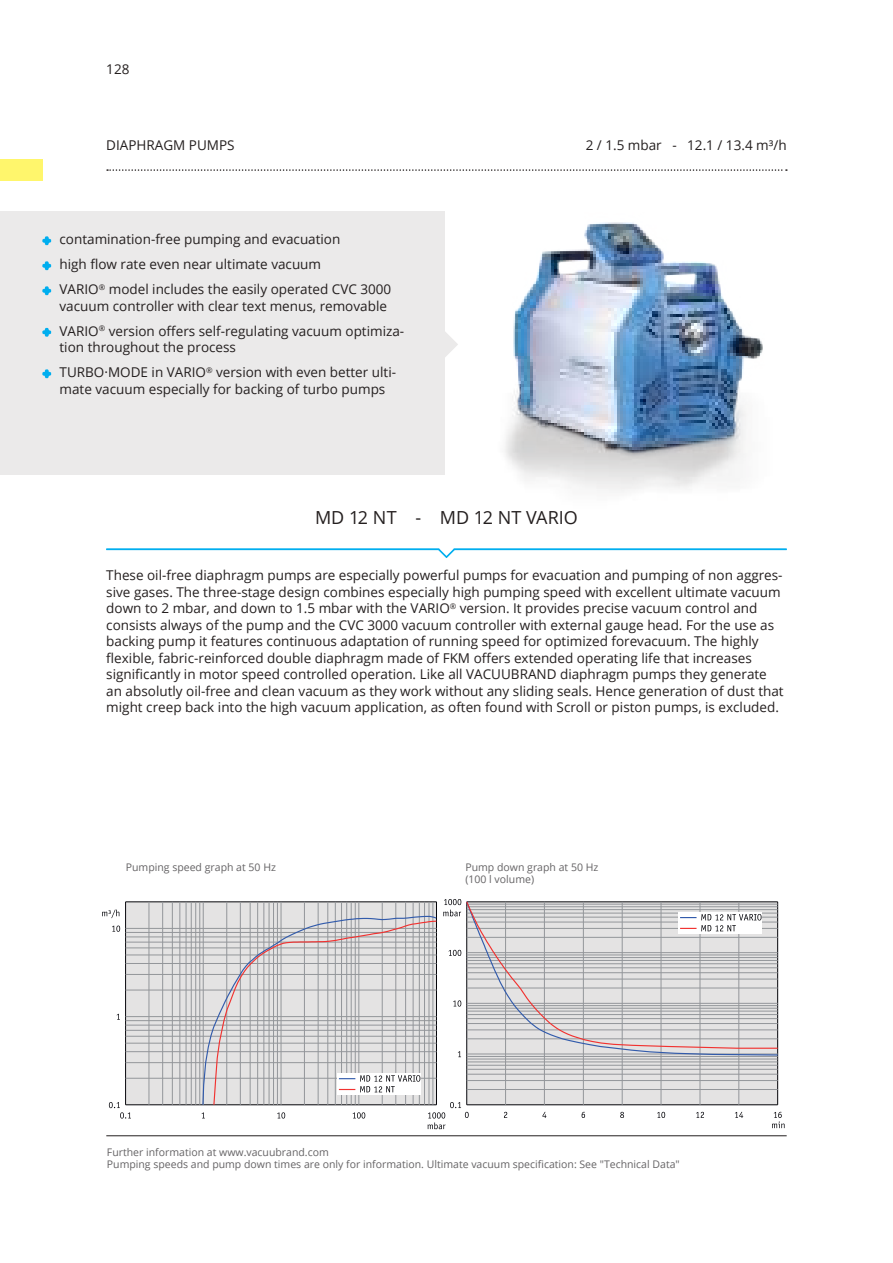
<style>
.page{position:relative;width:893px;height:1263px;background:#fff}
.page>*{position:absolute;margin:0;border:0;box-sizing:border-box;transform-origin:0 0}
.t1{font:18px "Open Sans";letter-spacing:-.055em;color:#241f1f}
.t2{font:13.5px/16.5px "Open Sans";color:#241f1f}
.t3{font:10.5px/12px "Open Sans";color:#656365}
.s1{font-family:"Cooper Black Std";font-style:italic;color:#00aeef}
</style>
<div class="page">
<svg style="left:444px;top:317px;width:14px;height:54px"></svg>
<div style="left:0;top:212px;width:444px;height:263px;background:#ebeaea"></div>
<svg style="left:107px;top:169px;width:680px;height:2px"></svg>
<div style="left:0;top:159px;width:43px;height:22px;background:#fff66c"></div>
<hr style="left:106px;top:1135px;width:681px;height:1px;background:#241f1f">
<svg style="left:106px;top:548px;width:681px;height:10px"></svg>
<img style="left:505px;top:222px;width:258px;height:270px">
<svg style="left:42px;top:236px;width:10px;height:10px"></svg>
<svg style="left:42px;top:261px;width:10px;height:10px"></svg>
<svg style="left:42px;top:286px;width:10px;height:10px"></svg>
<svg style="left:42px;top:327px;width:10px;height:10px"></svg>
<svg style="left:42px;top:369px;width:10px;height:10px"></svg>
<svg style="left:126px;top:902px;width:76px;height:202px;background:#dddcdd"></svg>
<hr style="left:125px;top:902px;width:1px;height:203px;background:#05050a">
<hr style="left:126px;top:1078px;width:310px;height:1px;background:#93969a">
<hr style="left:126px;top:1062px;width:310px;height:1px;background:#93969a">
<hr style="left:126px;top:1051px;width:310px;height:1px;background:#93969a">
<hr style="left:126px;top:1043px;width:310px;height:1px;background:#93969a">
<hr style="left:126px;top:1036px;width:310px;height:1px;background:#93969a">
<hr style="left:126px;top:1030px;width:310px;height:1px;background:#93969a">
<hr style="left:126px;top:1025px;width:310px;height:1px;background:#93969a">
<hr style="left:126px;top:1020px;width:310px;height:1px;background:#93969a">
<hr style="left:126px;top:1016px;width:310px;height:1px;background:#93969a">
<hr style="left:126px;top:990px;width:310px;height:1px;background:#93969a">
<hr style="left:126px;top:974px;width:310px;height:1px;background:#93969a">
<hr style="left:126px;top:963px;width:310px;height:1px;background:#93969a">
<hr style="left:126px;top:955px;width:310px;height:1px;background:#93969a">
<hr style="left:126px;top:948px;width:310px;height:1px;background:#93969a">
<hr style="left:126px;top:942px;width:310px;height:1px;background:#93969a">
<hr style="left:126px;top:937px;width:310px;height:1px;background:#93969a">
<hr style="left:126px;top:932px;width:310px;height:1px;background:#93969a">
<hr style="left:126px;top:928px;width:310px;height:1px;background:#93969a">
<svg style="left:112px;top:925px;width:8px;height:7px"></svg>
<svg style="left:102px;top:909px;width:17px;height:9px"></svg>
<hr style="left:126px;top:1104px;width:310px;height:1px;background:#05050a">
<hr style="left:126px;top:901px;width:310px;height:1px;background:#05050a">
<svg style="left:109px;top:1102px;width:22px;height:16px"></svg>
<hr style="left:149px;top:902px;width:1px;height:203px;background:#93969a">
<hr style="left:162px;top:902px;width:1px;height:203px;background:#93969a">
<hr style="left:172px;top:902px;width:1px;height:203px;background:#93969a">
<hr style="left:180px;top:902px;width:1px;height:203px;background:#93969a">
<hr style="left:186px;top:902px;width:1px;height:203px;background:#93969a">
<hr style="left:191px;top:902px;width:1px;height:203px;background:#93969a">
<hr style="left:195px;top:902px;width:1px;height:203px;background:#93969a">
<hr style="left:200px;top:902px;width:1px;height:203px;background:#93969a">
<div style="left:467px;top:902px;width:311px;height:203px;background:#e4e3e3"></div>
<hr style="left:777px;top:902px;width:1px;height:203px;background:#05050a">
<hr style="left:467px;top:1089px;width:311px;height:1px;background:#93969a">
<hr style="left:467px;top:1080px;width:311px;height:1px;background:#93969a">
<hr style="left:467px;top:1074px;width:311px;height:1px;background:#93969a">
<hr style="left:467px;top:1069px;width:311px;height:1px;background:#93969a">
<hr style="left:467px;top:1065px;width:311px;height:1px;background:#93969a">
<hr style="left:467px;top:1062px;width:311px;height:1px;background:#93969a">
<hr style="left:467px;top:1059px;width:311px;height:1px;background:#93969a">
<hr style="left:467px;top:1056px;width:311px;height:1px;background:#93969a">
<hr style="left:467px;top:1104px;width:311px;height:1px;background:#05050a">
<hr style="left:739px;top:902px;width:1px;height:203px;background:#93969a">
<svg style="left:735px;top:1112px;width:8px;height:6px"></svg>
<hr style="left:700px;top:902px;width:1px;height:203px;background:#93969a">
<svg style="left:696px;top:1112px;width:8px;height:6px"></svg>
<hr style="left:661px;top:902px;width:1px;height:203px;background:#93969a">
<svg style="left:657px;top:1112px;width:8px;height:6px"></svg>
<hr style="left:622px;top:902px;width:1px;height:203px;background:#93969a">
<svg style="left:620px;top:1112px;width:4px;height:6px"></svg>
<hr style="left:583px;top:902px;width:1px;height:203px;background:#93969a">
<svg style="left:582px;top:1112px;width:3px;height:6px"></svg>
<hr style="left:544px;top:902px;width:1px;height:203px;background:#93969a">
<svg style="left:542px;top:1112px;width:4px;height:6px"></svg>
<hr style="left:505px;top:902px;width:1px;height:203px;background:#93969a">
<svg style="left:504px;top:1112px;width:3px;height:6px"></svg>
<svg style="left:202px;top:899px;width:267px;height:230px"></svg>
<svg style="left:772px;top:1112px;width:13px;height:16px"></svg>
<svg style="left:465px;top:1049px;width:314px;height:7px"></svg>
<svg style="left:465px;top:900px;width:314px;height:149px"></svg>
<div style="left:679px;top:912px;width:83px;height:21px;background:#fff"></div>
<svg style="left:680px;top:914px;width:81px;height:17px"></svg>
<p class="t2" style="left:106px;top:61px;width:25px">128</p>
<p class="t2" style="left:106px;top:137px;width:20px">Diaphragm</p>
<p class="t2" style="left:189px;top:137px;width:9px">pumps</p>
<p class="t2" style="left:586px;top:137px;width:202px">2 / 1.5 mbar - 12.1 / 13.4 m³/h</p>
<p class="t2" style="left:43px;top:226px;width:350px;line-height:25px"><span class="s1">+</span> contamination-free pumping and evacuation<br><span class="s1">+</span> high flow rate even near ultimate vacuum<br><span class="s1">+</span> VARIO <sup>®</sup> model includes the easily operated CVC 3000</p>
<p class="t2" style="left:43px;top:293px;width:363px;line-height:25px;text-align:center">vacuum controller with clear text menus, removable<br><span class="s1">+</span> VARIO <sup>®</sup> version offers self-regulating vacuum optimiza-</p>
<p class="t2" style="left:43px;top:334px;width:355px;line-height:25px;text-indent:17px">tion throughout the process<br><span class="s1">+</span> TURBO·MODE in VARIO<sup>®</sup> version with even better ulti-</p>
<p class="t2" style="left:60px;top:380px;width:327px">mate vacuum especially for backing of turbo pumps</p>
<h1 class="t1" style="left:315px;top:505px;width:70px">MD 12 NT</h1>
<h1 class="t1" style="left:415px;top:505px;width:162px">- MD 12 NT VAR IO</h1>
<p class="t2" style="left:106px;top:567px;width:679px">These oil-free diaphragm pumps are especially powerful pumps for evacuation and pumping of non aggres&shy;sive gases. The three-stage design combines especially high pumping speed with excellent ultimate vacuum down to 2 mbar, and down to 1.5 mbar with the VARIO<sup>®</sup> version. It provides precise vacuum control and consists always of the pump and the CVC 3000 vacuum controller with external gauge head. For the use as backing pump it features continuous adaptation of running speed for optimized forevacuum. The highly flexible, fabric-reinforced double diaphragm made of FKM offers extended operating life that increases significantly in motor speed controlled operation. Like all VACUUBRAND diaphragm pumps they generate an absolutly oil-free and clean vacuum as they work without any sliding seals. Hence generation of dust that might creep back into the high vacuum application, as often found with Scroll or piston pumps, is excluded.</p>
<p class="t3" style="left:126px;top:861px;width:152px">Pumping speed graph at 50 Hz</p>
<p class="t3" style="left:465px;top:861px;width:134px">Pump down graph at 50 Hz (100 l volume)</p>
<p class="t3" style="left:107px;top:1146px;width:574px">Further information at www.vacuubrand.com<br>Pumping speeds and pump down times are only for information. Ultimate vacuum specification: See "Technical Data"</p>
</div>
